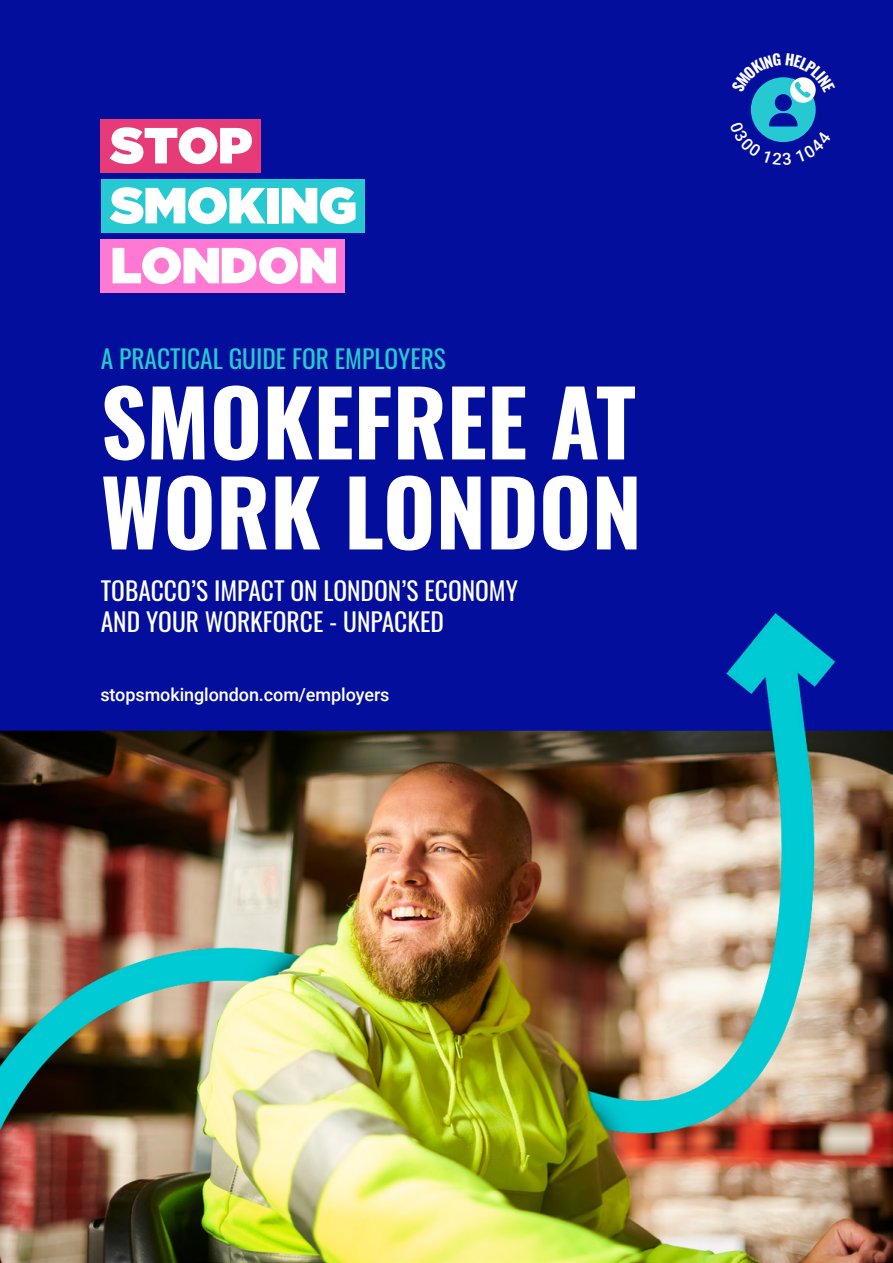
<style>
.page{position:relative;width:893px;height:1263px;background:#030f9c}
.page>*{position:absolute;margin:0;border:0;box-sizing:border-box;transform-origin:0 0}
.t1{font:700 90px/90px "Oswald";color:#fff}
.t2{font:25.5px/30.6px "Oswald";color:#fff}
.t3{font:25.5px "Oswald";color:#26c9d1}
.t4{font:500 18px "Roboto";letter-spacing:-.005em;color:#fff}
</style>
<div class="page">
<img style="left:0;top:613px;width:893px;height:650px">
<div style="left:101px;top:179px;width:264px;height:53px;background:#26c9d1"></div>
<svg style="left:110px;top:187px;width:155px;height:37px"></svg>
<div style="left:267px;top:188px;width:12px;height:35px;background:#fff"></div>
<svg style="left:282px;top:187px;width:74px;height:37px"></svg>
<div style="left:101px;top:119px;width:160px;height:53px;background:#e63b78"></div>
<svg style="left:110px;top:127px;width:142px;height:37px"></svg>
<div style="left:101px;top:239px;width:244px;height:53px;background:#ff78d1"></div>
<svg style="left:113px;top:247px;width:223px;height:37px"></svg>
<div style="left:751px;top:77px;width:65px;height:65px;background:#26c9d1;border-radius:50%"></div>
<svg style="left:790px;top:77px;width:26px;height:26px"></svg>
<div style="left:775px;top:94px;width:17px;height:17px;background:#030f9c;border-radius:50%"></div>
<svg style="left:751px;top:113px;width:65px;height:30px"></svg>
<svg style="left:753px;top:77px;width:63px;height:21px"></svg>
<p class="t3" style="left:101px;top:336px;width:347px">A PRACTICAL GUIDE FOR EMPLOYERS</p>
<h1 class="t1" style="left:101px;top:383px;width:543px">SMOKEFREE AT<br>WORK LONDON</h1>
<p class="t2" style="left:101px;top:573px;width:419px">TOBACCO’S IMPACT ON LONDON’S ECONOMY<br>AND YOUR WORKFORCE - UNPACKED</p>
<p class="t4" style="left:100px;top:682px;width:291px">stopsmokinglondon.com/employers</p>
</div>
